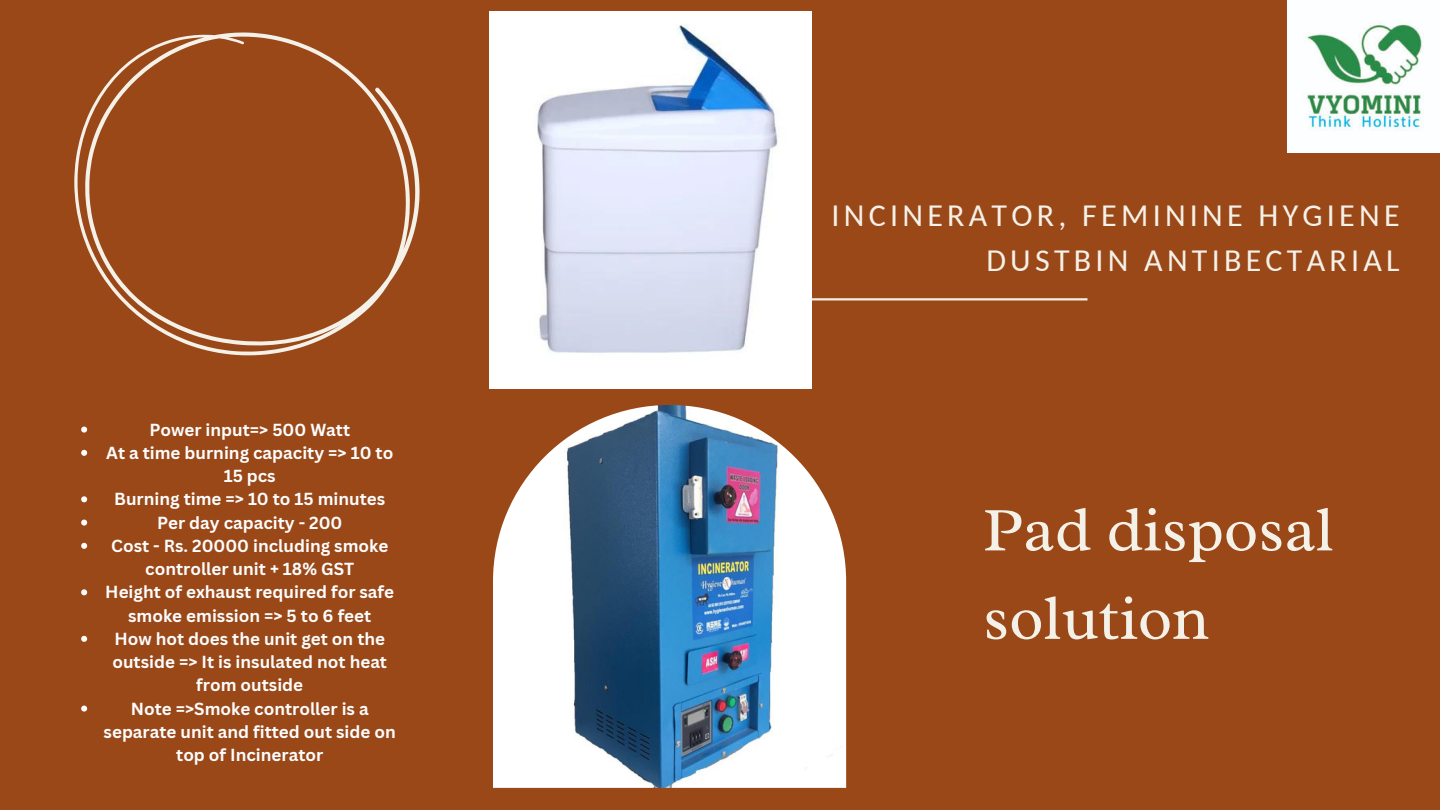
<style>
.page{position:relative;width:1440px;height:810px;background:#9b4819}
.page>*{position:absolute;margin:0;border:0;box-sizing:border-box;transform-origin:0 0}
.t1{font:63.2px/88.4px "Radley";color:#f4f1e8}
.t2{font:32px/44.2px "Carlito";letter-spacing:.135em;color:#f4f1e8;text-align:right}
.t3{font:700 17px/23.2px "Canva Sans";color:#fbfdfd;text-align:center}
</style>
<div class="page">
<img style="left:493px;top:405px;width:353px;height:383px">
<img style="left:489px;top:11px;width:322px;height:377px">
<hr style="left:811px;top:298px;width:276px;height:2px;background:#f4f1e8">
<svg style="left:74px;top:32px;width:346px;height:323px"></svg>
<img style="left:1287px;top:0;width:153px;height:153px">
<svg style="left:81px;top:427px;width:6px;height:6px"></svg>
<svg style="left:81px;top:450px;width:6px;height:6px"></svg>
<svg style="left:81px;top:496px;width:6px;height:6px"></svg>
<svg style="left:81px;top:520px;width:6px;height:6px"></svg>
<svg style="left:81px;top:543px;width:6px;height:6px"></svg>
<svg style="left:81px;top:589px;width:6px;height:6px"></svg>
<svg style="left:81px;top:636px;width:6px;height:6px"></svg>
<svg style="left:81px;top:706px;width:6px;height:6px"></svg>
<p class="t3" style="left:104px;top:417px;width:294px">Power input=&gt; 500 Watt<br>At a time burning capacity =&gt; 10 to<br>15 pcs<br>Burning time =&gt; 10 to 15 minutes<br>Per day capacity - 200<br>Cost - Rs. 20000 including smoke controller unit + 18% GST<br>Height of exhaust required for safe smoke emission =&gt; 5 to 6 feet<br>How hot does the unit get on the outside =&gt; It is insulated not heat from outside<br>Note =&gt;Smoke controller is a separate unit and fitted out side on top of Incinerator</p>
<h2 class="t2" style="left:832px;top:196px;width:570px">INCINERATOR, FEMININE HYGIENE<br>DUSTBIN ANTIBECTARIAL</h2>
<h1 class="t1" style="left:983px;top:485px;width:353px">Pad disposal solution</h1>
</div>
